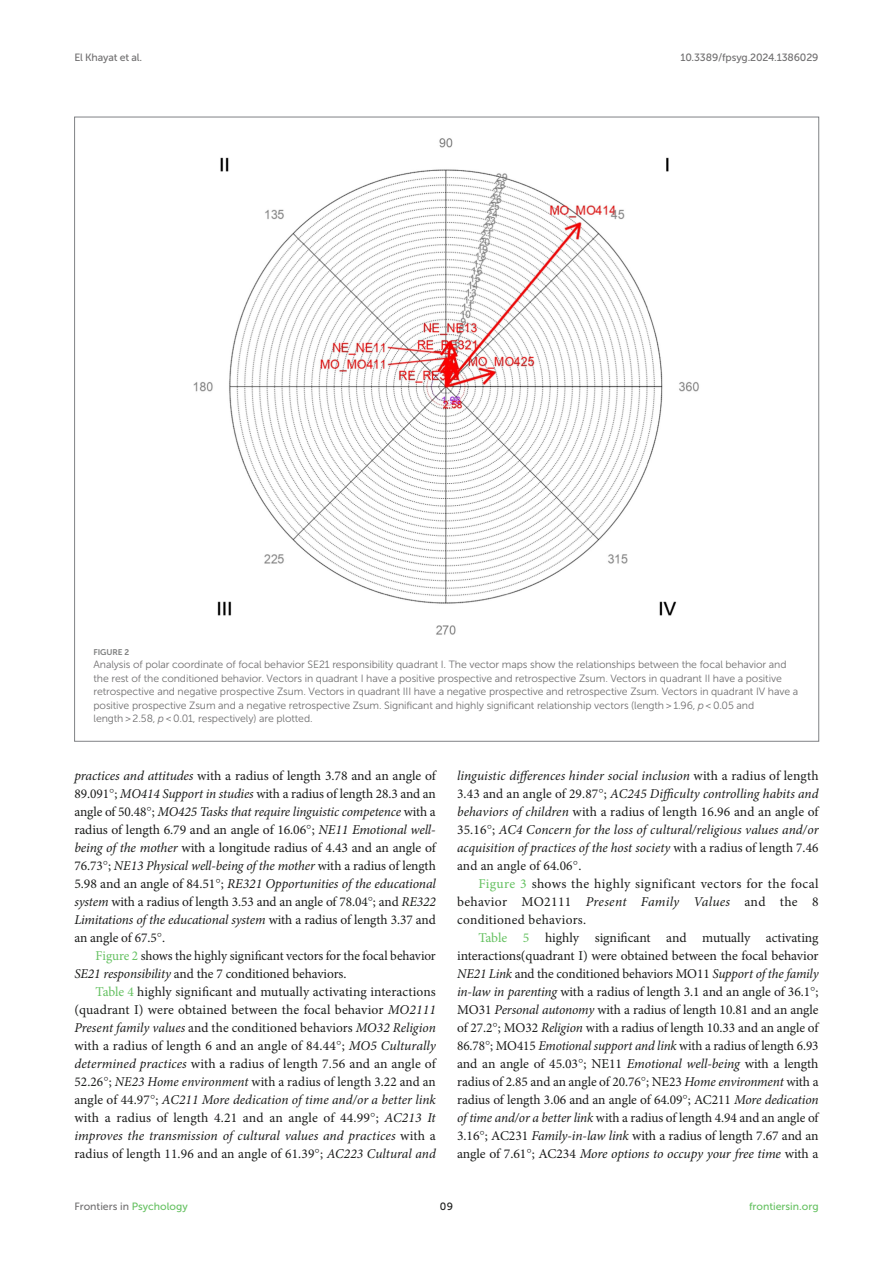
<style>
.page{position:relative;width:893px;height:1263px;background:#fff}
.page>*{position:absolute;margin:0;border:0;box-sizing:border-box;transform-origin:0 0}
.TEXT{font:13.5px/18px "Minion Pro";letter-spacing:-.005em;color:#1b1c1b;text-align:justify}
.TEXT-2{font:italic 13.5px/18px "Minion Pro";letter-spacing:.005em;color:#1b1c1b;text-align:justify}
.FIG_LEG{font:10.5px/13.5px "Museo Sans 300";letter-spacing:-.01em;color:#706f70}
.t1{font:10.5px "Museo Sans 500";letter-spacing:-.015em;color:#706f70}
.t2{font:10.5px "Museo Sans 500";color:#65c161}
.t3{font:10.5px "Museo Sans 500";color:#1b1c1b}
.FIG_HD{font:8.25px "Museo Sans 700";letter-spacing:-.01em;color:#7e7f7f}
.s1{font-style:italic}
.s2{font-family:"STIX"}
.s3{color:#65c161}
.s4{font-style:normal}
.s5{font-family:"STIX";font-style:normal}
</style>
<div class="page">
<img style="left:193px;top:138px;width:506px;height:497px">
<p class="t1" style="left:74px;top:51px;width:69px">El Khayat et al.</p>
<p class="t1" style="left:680px;top:51px;width:140px">10.3389/fpsyg.2024.1386029</p>
<p class="FIG_HD" style="left:94px;top:647px;width:37px">FIGURE 2</p>
<p class="FIG_LEG" style="left:94px;top:658px;width:706px">Analysis of polar coordinate of focal behavior SE21 responsibility quadrant I. The vector maps show the relationships between the focal behavior and the rest of the conditioned behavior. Vectors in quadrant I have a positive prospective and retrospective Zsum. Vectors in quadrant II have a positive retrospective and negative prospective Zsum. Vectors in quadrant III have a negative prospective and retrospective Zsum. Vectors in quadrant IV have a positive prospective Zsum and a negative retrospective Zsum. Significant and highly significant relationship vectors (length &gt; 1.96, <span class="s1">p</span> &lt; 0.05 and<br>length &gt; 2.58, <span class="s1">p</span> &lt; 0.01, respectively) are plotted.</p>
<p class="TEXT" style="left:74px;top:767px;width:363px"><span class="s1">practices and attitudes</span> with a radius of length 3.78 and an angle of 89.091<span class="s2">°</span>; <span class="s1">MO414 Support in studies</span> with a radius of length 28.3 and an angle of 50.48<span class="s2">°</span>; <span class="s1">MO425 Tasks that require linguistic competence</span> with a radius of length 6.79 and an angle of 16.06<span class="s2">°</span>; <span class="s1">NE11 Emotional well&shy;being of the mother</span> with a longitude radius of 4.43 and an angle of 76.73<span class="s2">°</span>; <span class="s1">NE13 Physical well-being of the mother</span> with a radius of length 5.98 and an angle of 84.51<span class="s2">°</span>; <span class="s1">RE321 Opportunities of the educational system</span> with a radius of length 3.53 and an angle of 78.04<span class="s2">°</span>; and <span class="s1">RE322<br>Limitations of the educational system</span> with a radius of length 3.37 and an angle of 67.5<span class="s2">°</span>.</p>
<p class="TEXT" style="left:74px;top:947px;width:363px;text-indent:21px"><span class="s3">Figure 2</span> shows the highly significant vectors for the focal behavior<br><span class="s1">SE21 responsibility</span> and the 7 conditioned behaviors.</p>
<p class="TEXT" style="left:74px;top:983px;width:363px;text-indent:21px"><span class="s3">Table 4</span> highly significant and mutually activating interactions (quadrant I) were obtained between the focal behavior <span class="s1">MO2111<br>Present family values</span> and the conditioned behaviors <span class="s1">MO32 Religion </span>with a radius of length 6 and an angle of 84.44<span class="s2">°</span>; <span class="s1">MO5 Culturally determined practices</span> with a radius of length 7.56 and an angle of 52.26<span class="s2">°</span>; <span class="s1">NE23 Home environment</span> with a radius of length 3.22 and an angle of 44.97<span class="s2">°</span>; <span class="s1">AC211 More dedication of time and/or a better link </span>with a radius of length 4.21 and an angle of 44.99<span class="s2">°</span>; <span class="s1">AC213 It improves the transmission of cultural values and practices</span> with a radius of length 11.96 and an angle of 61.39<span class="s2">°</span>; <span class="s1">AC223 Cultural and</span></p>
<p class="TEXT-2" style="left:457px;top:767px;width:363px">linguistic differences hinder social inclusion <span class="s4">with a radius of length 3.43 and an angle of 29.87</span><span class="s5">°</span><span class="s4">;</span> AC245 Difficulty controlling habits and behaviors of children <span class="s4">with a radius of length 16.96 and an angle of 35.16</span><span class="s5">°</span><span class="s4">;</span> AC4 Concern for the loss of cultural/religious values and/or acquisition of practices of the host society <span class="s4">with a radius of length 7.46 and an angle of 64.06</span><span class="s5">°</span><span class="s4">.</span></p>
<p class="TEXT" style="left:457px;top:875px;width:363px;text-indent:21px"><span class="s3">Figure 3</span> shows the highly significant vectors for the focal behavior MO2111 <span class="s1">Present Family Values</span> and the 8 conditioned behaviors.</p>
<p class="TEXT" style="left:457px;top:929px;width:363px;text-indent:21px"><span class="s3">Table 5</span> highly significant and mutually activating interactions(quadrant I) were obtained between the focal behavior <span class="s1">NE21 Link</span> and the conditioned behaviors MO11 <span class="s1">Support of the family in-law in parenting</span> with a radius of length 3.1 and an angle of 36.1<span class="s2">°</span>; MO31 <span class="s1">Personal autonomy</span> with a radius of length 10.81 and an angle of 27.2<span class="s2">°</span>; MO32 <span class="s1">Religion</span> with a radius of length 10.33 and an angle of 86.78<span class="s2">°</span>; MO415 <span class="s1">Emotional support and link</span> with a radius of length 6.93 and an angle of 45.03<span class="s2">°</span>; NE11 <span class="s1">Emotional well-being</span> with a length radius of 2.85 and an angle of 20.76<span class="s2">°</span>; NE23 <span class="s1">Home environment</span> with a radius of length 3.06 and an angle of 64.09<span class="s2">°</span>; AC211 <span class="s1">More dedication of time and/or a better link</span> with a radius of length 4.94 and an angle of 3.16<span class="s2">°</span>; AC231 <span class="s1">Family-in-law link</span> with a radius of length 7.67 and an angle of 7.61<span class="s2">°</span>; AC234 <span class="s1">More options to occupy your free time</span> with a</p>
<p class="t1" style="left:74px;top:1200px;width:115px">Frontiers in <span class="s3">Psychology</span></p>
<p class="t3" style="left:440px;top:1200px;width:15px">09</p>
<p class="t2" style="left:749px;top:1200px;width:71px">frontiersin.org</p>
</div>
